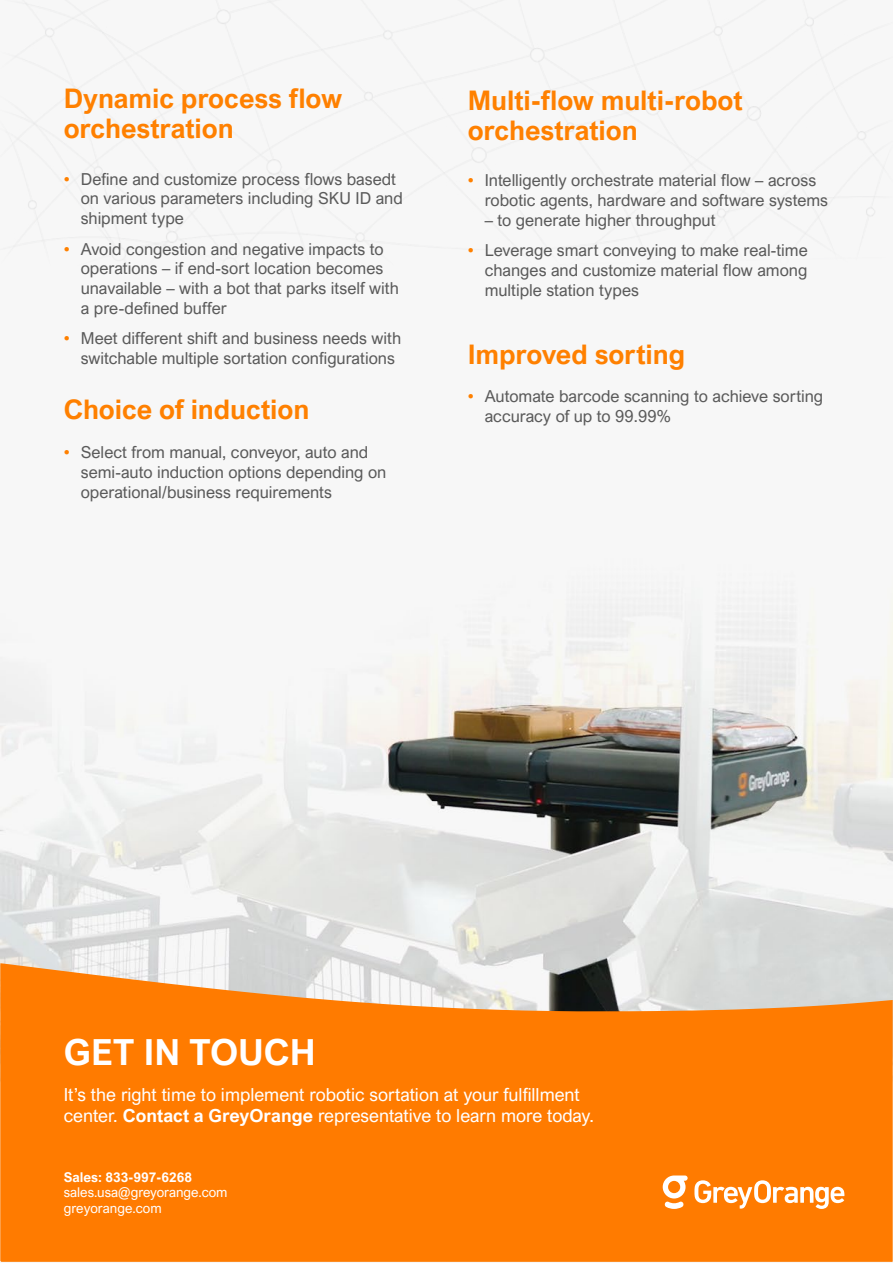
<style>
.page{position:relative;width:893px;height:1263px;background:#fff}
.page>*{position:absolute;margin:0;border:0;box-sizing:border-box;transform-origin:0 0}
.t1{font:700 36px "Arial Nova";letter-spacing:-.005em;color:#fff}
.t2{font:700 27px/30px "Arial Nova";letter-spacing:-.005em;color:#ff8000}
.t3{font:18px/21.6px "Arial Nova";color:#fff}
.t4{font:16.5px/19.8px "Arial Nova";color:#5a5a5a}
.t5{font:13.5px/16.2px "Arial Nova";color:#fff}
.t6{font:700 13.5px "Arial Nova";color:#fff}
.s1{color:#ff8000}
.s2{font-weight:700}
</style>
<div class="page">
<img style="left:0;top:568px;width:893px;height:395px">
<img style="left:0;top:0;width:893px;height:270px">
<svg style="left:0;top:963px;width:893px;height:299px;background:#f98519"></svg>
<svg style="left:663px;top:1175px;width:25px;height:34px"></svg>
<svg style="left:694px;top:1180px;width:150px;height:29px"></svg>
<h2 class="t2" style="left:64px;top:83px;width:280px">Dynamic process flow orchestration</h2>
<p class="t4" style="left:81px;top:169px;width:324px;text-indent:-17px"><span class="s1">•</span> Define and customize process flows basedt on various parameters including SKU ID and shipment type</p>
<p class="t4" style="left:81px;top:239px;width:320px;text-indent:-17px"><span class="s1">•</span> Avoid congestion and negative impacts to operations – if end-sort location becomes unavailable – with a bot that parks itself with a pre-defined buffer</p>
<p class="t4" style="left:81px;top:328px;width:322px;text-indent:-17px"><span class="s1">•</span> Meet different shift and business needs with switchable multiple sortation configurations</p>
<h2 class="t2" style="left:64px;top:394px;width:247px">Choice of induction</h2>
<p class="t4" style="left:81px;top:442px;width:307px;text-indent:-17px"><span class="s1">•</span> Select from manual, conveyor, auto and semi-auto induction options depending on operational/business requirements</p>
<h2 class="t2" style="left:468px;top:85px;width:277px">Multi-flow multi-robot orchestration</h2>
<p class="t4" style="left:485px;top:171px;width:345px;text-indent:-17px"><span class="s1">•</span> Intelligently orchestrate material flow – across robotic agents, hardware and software systems</p>
<p class="t4" style="left:485px;top:210px;width:232px">– to generate higher throughput</p>
<p class="t4" style="left:485px;top:241px;width:324px;text-align:justify;text-indent:-17px"><span class="s1">•</span> Leverage smart conveying to make real-time changes and customize material flow among multiple station types</p>
<h2 class="t2" style="left:468px;top:339px;width:219px">Improved sorting</h2>
<p class="t4" style="left:485px;top:387px;width:340px;text-indent:-17px"><span class="s1">•</span> Automate barcode scanning to achieve sorting accuracy of up to 99.99%</p>
<h1 class="t1" style="left:64px;top:1031px;width:253px">GET IN TOUCH</h1>
<p class="t3" style="left:64px;top:1083px;width:532px">It’s the right time to implement robotic sortation at your fulfillment center. <span class="s2">Contact a GreyOrange</span> representative to learn more today.</p>
<p class="t6" style="left:64px;top:1169px;width:130px">Sales: 833-997-6268</p>
<p class="t5" style="left:64px;top:1184px;width:165px">sales.usa@greyorange.com greyorange.com</p>
</div>
